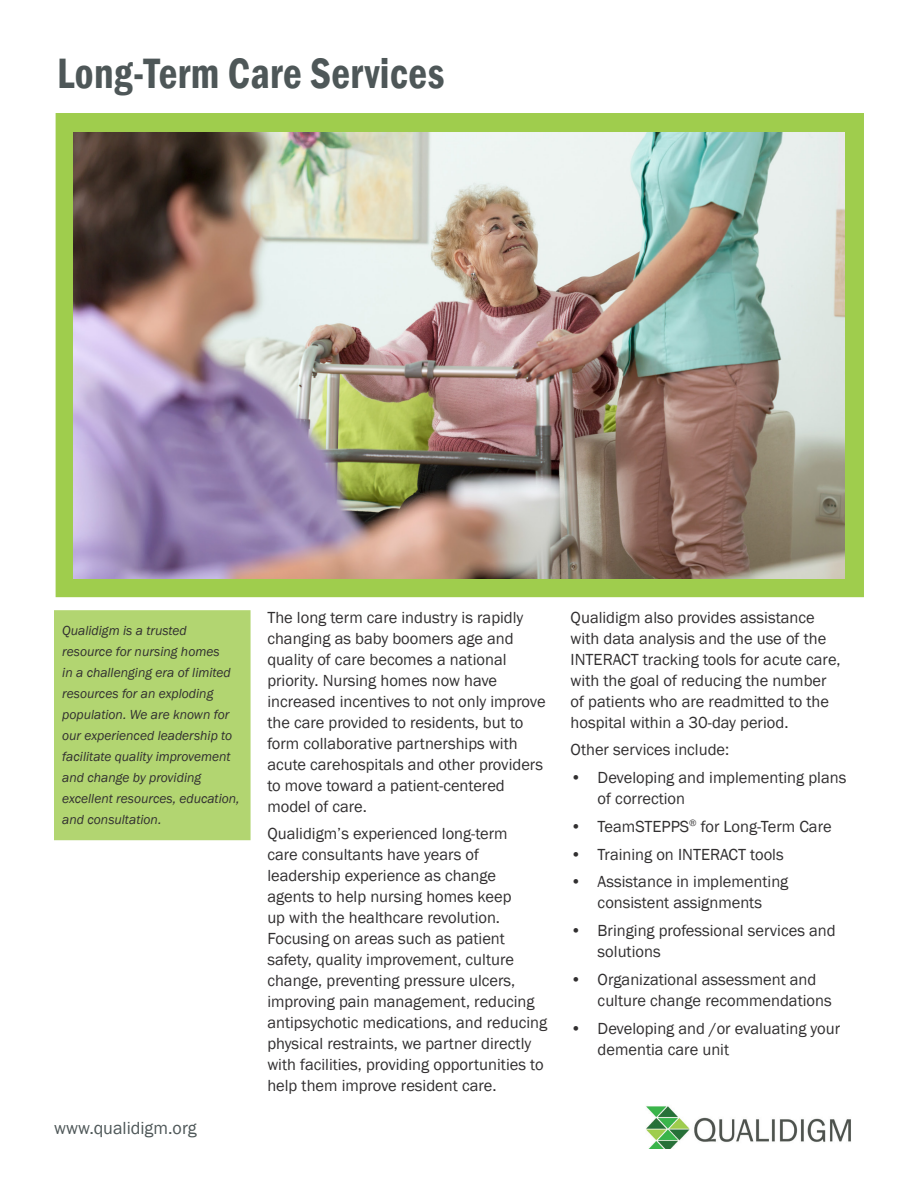
<style>
.page{position:relative;width:918px;height:1188px;background:#fff}
.page>*{position:absolute;margin:0;border:0;box-sizing:border-box;transform-origin:0 0}
.t1{font:600 condensed 43.65px "Franklin Gothic";letter-spacing:.01em;color:#4e5758;scale:.93 1}
.t2{font:18px "Franklin Gothic";color:#4e5758}
.t3{font:16.5px/21px "Franklin Gothic";color:#312f30}
.t4{font:italic 13.5px/21px "Franklin Gothic";color:#312f30}
</style>
<div class="page">
<div style="left:56px;top:113px;width:808px;height:484px;border:20px solid #9fcd4d"></div>
<div style="left:55px;top:611px;width:195px;height:228px;background:#b2d571"></div>
<div style="left:54px;top:610px;width:197px;height:230px;border:2px solid #b2d571"></div>
<img style="left:73px;top:132px;width:772px;height:447px">
<img style="left:646px;top:1106px;width:205px;height:42px">
<p class="t1" style="left:57px;top:44px;width:418px">Long-Term Care Services</p>
<p class="t4" style="left:62px;top:620px;width:179px">Qualidigm is a trusted resource for nursing homes<br>in a challenging era of limited resources for an exploding population. We are known for our experienced leadership to facilitate quality improvement and change by providing excellent resources, education, and consultation.</p>
<p class="t2" style="left:54px;top:1117px;width:144px">www.qualidigm.org</p>
<p class="t3" style="left:267px;top:607px;width:280px">The long term care industry is rapidly changing as baby boomers age and quality of care becomes a national priority. Nursing homes now have increased incentives to not only improve the care provided to residents, but to form collaborative partnerships with acute carehospitals and other providers to move toward a patient-centered model of care.</p>
<p class="t3" style="left:267px;top:824px;width:281px">Qualidigm’s experienced long-term<br>care consultants have years of leadership experience as change agents to help nursing homes keep<br>up with the healthcare revolution.<br>Focusing on areas such as patient safety, quality improvement, culture change, preventing pressure ulcers, improving pain management, reducing antipsychotic medications, and reducing physical restraints, we partner directly with facilities, providing opportunities to help them improve resident care.</p>
<p class="t3" style="left:571px;top:607px;width:272px">Qualidigm also provides assistance with data analysis and the use of the INTERACT tracking tools for acute care, with the goal of reducing the number of patients who are readmitted to the hospital within a 30-day period.</p>
<p class="t3" style="left:571px;top:740px;width:160px">Other services include:</p>
<p class="t3" style="left:598px;top:767px;width:250px;text-indent:-27px">• Developing and implementing plans of correction</p>
<p class="t3" style="left:571px;top:816px;width:263px">• TeamSTEPPS<sup>®</sup> for Long-Term Care</p>
<p class="t3" style="left:571px;top:844px;width:215px">• Training on INTERACT tools</p>
<p class="t3" style="left:571px;top:872px;width:219px;text-align:center">• Assistance in implementing consistent assignments</p>
<p class="t3" style="left:598px;top:920px;width:240px;text-indent:-27px">• Bringing professional services and solutions</p>
<p class="t3" style="left:598px;top:969px;width:236px;text-indent:-27px">• Organizational assessment and culture change recommendations</p>
<p class="t3" style="left:598px;top:1018px;width:244px;text-indent:-27px">• Developing and /or evaluating your dementia care unit</p>
</div>
